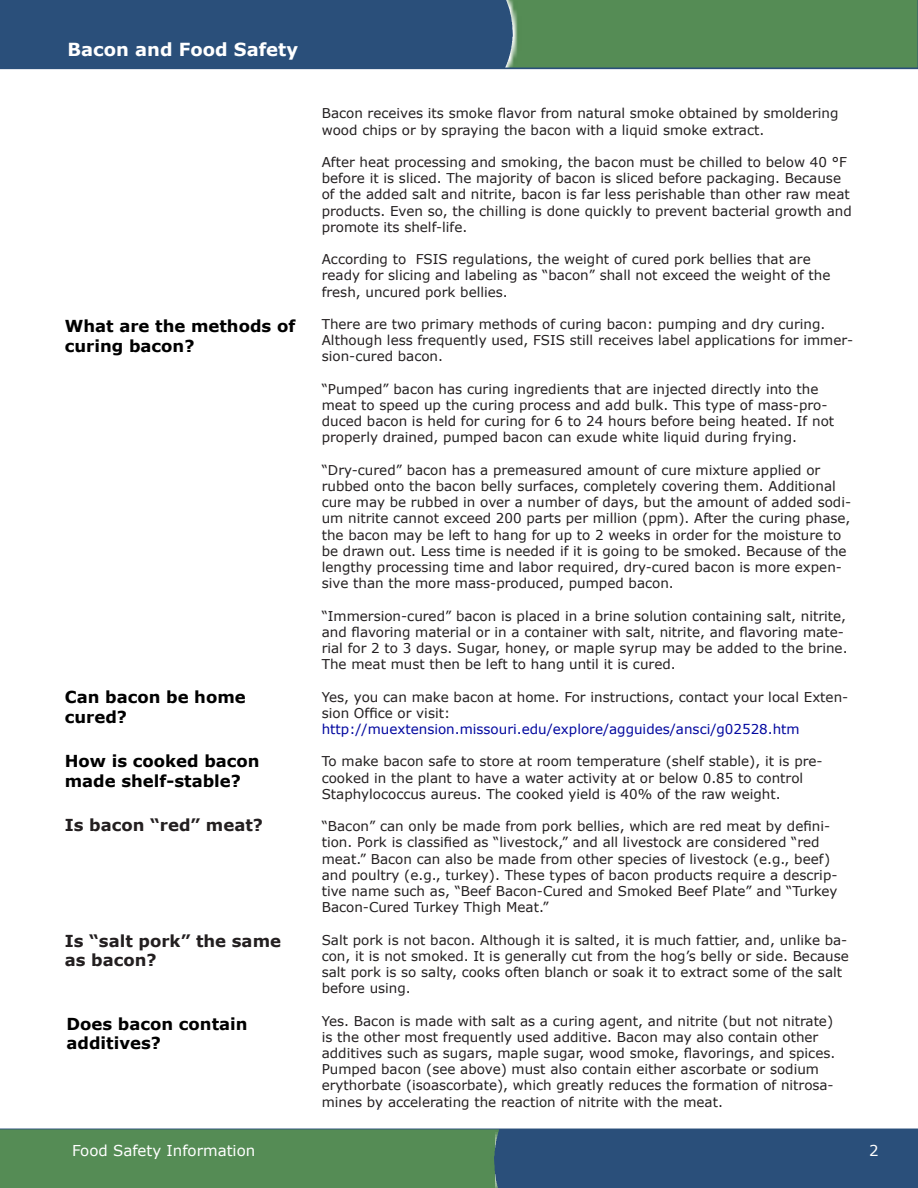
<style>
.page{position:relative;width:918px;height:1188px;background:#fff}
.page>*{position:absolute;margin:0;border:0;box-sizing:border-box;transform-origin:0 0}
.t1{font:700 18px "Verdana";color:#fff}
.Plain_Text{font:700 16.5px/19.8px "Verdana";color:#000}
.t2{font:700 16.5px/19.8px "Verdana";color:#231f20}
.t3{font:15px "Verdana";color:#fff}
.t4{font:13.5px/16.2px "Verdana";color:#231f20}
.t5{font:13.5px "Verdana";color:#00069f}
</style>
<div class="page">
<div style="left:0;top:0;width:918px;height:69px;background:#2a4f7a"></div>
<div style="left:505px;top:0;width:413px;height:68px;background:#558c55"></div>
<div style="left:499px;top:1129px;width:419px;height:59px;background:#2a4f7a"></div>
<div style="left:0;top:1129px;width:499px;height:59px;background:#558c55"></div>
<p class="t1" style="left:68px;top:38px;width:232px">Bacon and Food Safety</p>
<p class="Plain_Text" style="left:65px;top:316px;width:232px">What are the methods of curing bacon?</p>
<p class="Plain_Text" style="left:65px;top:687px;width:182px">Can bacon be home cured?</p>
<p class="Plain_Text" style="left:65px;top:751px;width:196px">How is cooked bacon made shelf-stable?</p>
<p class="t2" style="left:65px;top:815px;width:200px">Is bacon “red” meat?</p>
<p class="t2" style="left:65px;top:930px;width:218px">Is “salt pork” the same as bacon?</p>
<p class="Plain_Text" style="left:66px;top:1013px;width:183px">Does bacon contain additives?</p>
<p class="t4" style="left:322px;top:105px;width:518px">Bacon receives its smoke flavor from natural smoke obtained by smoldering wood chips or by spraying the bacon with a liquid smoke extract.</p>
<p class="t4" style="left:322px;top:153px;width:532px">After heat processing and smoking, the bacon must be chilled to below 40 °F before it is sliced. The majority of bacon is sliced before packaging. Because of the added salt and nitrite, bacon is far less perishable than other raw meat products. Even so, the chilling is done quickly to prevent bacterial growth and promote its shelf-life.</p>
<p class="t4" style="left:322px;top:251px;width:510px">According to FSIS regulations, the weight of cured pork bellies that are ready for slicing and labeling as “bacon” shall not exceed the weight of the fresh, uncured pork bellies.</p>
<p class="t4" style="left:322px;top:315px;width:533px">There are two primary methods of curing bacon: pumping and dry curing.<br>Although less frequently used, FSIS still receives label applications for immer&shy;sion-cured bacon.</p>
<p class="t4" style="left:322px;top:380px;width:514px">“Pumped” bacon has curing ingredients that are injected directly into the meat to speed up the curing process and add bulk. This type of mass-pro&shy;duced bacon is held for curing for 6 to 24 hours before being heated. If not properly drained, pumped bacon can exude white liquid during frying.</p>
<p class="t4" style="left:322px;top:461px;width:531px">“Dry-cured” bacon has a premeasured amount of cure mixture applied or rubbed onto the bacon belly surfaces, completely covering them. Additional cure may be rubbed in over a number of days, but the amount of added sodi&shy;um nitrite cannot exceed 200 parts per million (ppm). After the curing phase, the bacon may be left to hang for up to 2 weeks in order for the moisture to be drawn out. Less time is needed if it is going to be smoked. Because of the lengthy processing time and labor required, dry-cured bacon is more expen&shy;sive than the more mass-produced, pumped bacon.</p>
<p class="t4" style="left:322px;top:607px;width:527px">“Immersion-cured” bacon is placed in a brine solution containing salt, nitrite, and flavoring material or in a container with salt, nitrite, and flavoring mate&shy;rial for 2 to 3 days. Sugar, honey, or maple syrup may be added to the brine.<br>The meat must then be left to hang until it is cured.</p>
<p class="t4" style="left:322px;top:688px;width:528px">Yes, you can make bacon at home. For instructions, contact your local Exten&shy;sion Office or visit:</p>
<p class="t5" style="left:322px;top:720px;width:480px">http://muextension.missouri.edu/explore/agguides/ansci/g02528.htm</p>
<p class="t4" style="left:322px;top:753px;width:502px">To make bacon safe to store at room temperature (shelf stable), it is pre&shy;cooked in the plant to have a water activity at or below 0.85 to control<br>Staphylococcus aureus. The cooked yield is 40% of the raw weight.</p>
<p class="t4" style="left:322px;top:818px;width:517px">“Bacon” can only be made from pork bellies, which are red meat by defini&shy;tion. Pork is classified as “livestock,” and all livestock are considered “red meat.” Bacon can also be made from other species of livestock (e.g., beef) and poultry (e.g., turkey). These types of bacon products require a descrip&shy;tive name such as, “Beef Bacon-Cured and Smoked Beef Plate” and “Turkey Bacon-Cured Turkey Thigh Meat.”</p>
<p class="t4" style="left:322px;top:931px;width:529px">Salt pork is not bacon. Although it is salted, it is much fattier, and, unlike ba&shy;con, it is not smoked. It is generally cut from the hog’s belly or side. Because salt pork is so salty, cooks often blanch or soak it to extract some of the salt before using.</p>
<p class="t4" style="left:322px;top:1012px;width:515px">Yes. Bacon is made with salt as a curing agent, and nitrite (but not nitrate) is the other most frequently used additive. Bacon may also contain other additives such as sugars, maple sugar, wood smoke, flavorings, and spices.<br>Pumped bacon (see above) must also contain either ascorbate or sodium erythorbate (isoascorbate), which greatly reduces the formation of nitrosa&shy;mines by accelerating the reaction of nitrite with the meat.</p>
<p class="t3" style="left:72px;top:1141px;width:185px">Food Safety Information</p>
<p class="t3" style="left:869px;top:1141px;width:11px">2</p>
</div>
